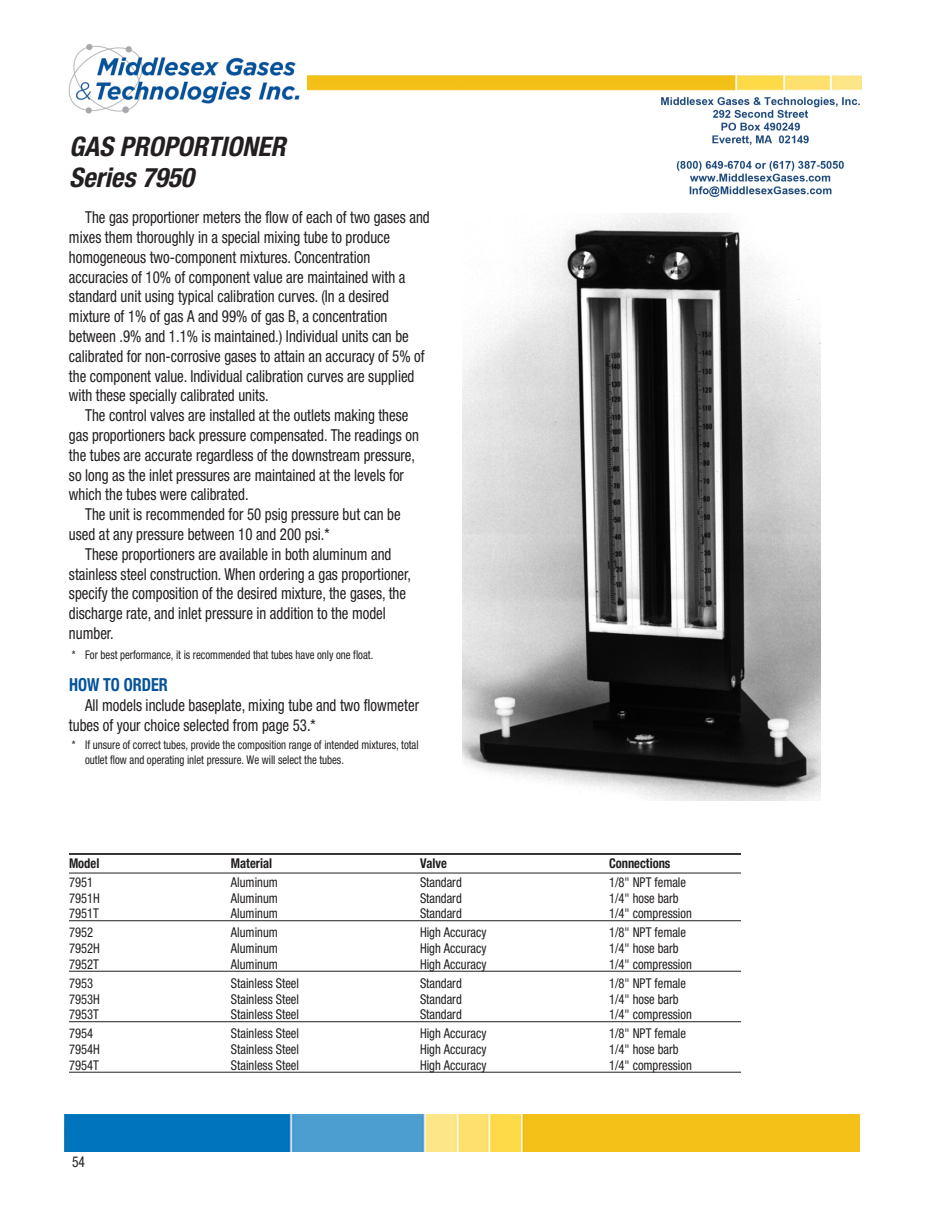
<style>
.page{position:relative;width:945px;height:1215px;background:#fff}
.page>*{position:absolute;margin:0;border:0;box-sizing:border-box;transform-origin:0 0}
.t1{font:italic 700 condensed 27px/31.5px "Helvetica Neue LT";color:#231f20}
.t2{font:700 condensed 18px "Helvetica Neue LT";color:#04539b;scale:.9 1}
.t3{font:condensed 16.5px/19.8px "Helvetica Neue LT";color:#231f20;scale:.9 1}
.t4{font:condensed 15px "Helvetica Neue LT";color:#231f20;scale:.9 1}
.t5{font:condensed 13.5px "Helvetica Neue LT";color:#231f20;scale:.93 1}
.t6{font:700 condensed 13.5px "Helvetica Neue LT";color:#231f20;scale:.93 1}
.t7{font:condensed 12px/15.1px "Helvetica Neue LT";color:#231f20;scale:.9 1}
</style>
<div class="page">
<hr style="left:69px;top:853px;width:672px;height:1px;background:#231f20">
<hr style="left:69px;top:854px;width:672px;height:1px;background:#231f20">
<hr style="left:69px;top:873px;width:672px;height:1px;background:#231f20">
<hr style="left:69px;top:920px;width:672px;height:1px;background:#231f20">
<hr style="left:69px;top:971px;width:672px;height:1px;background:#231f20">
<hr style="left:69px;top:1021px;width:672px;height:1px;background:#231f20">
<hr style="left:69px;top:1072px;width:672px;height:1px;background:#231f20">
<img style="left:462px;top:213px;width:358px;height:588px">
<img style="left:307px;top:75px;width:555px;height:15px">
<img style="left:65px;top:1115px;width:795px;height:36px">
<img style="left:661px;top:97px;width:198px;height:99px">
<img style="left:68px;top:44px;width:232px;height:70px">
<h1 class="t1" style="left:69px;top:133px;width:218px">GAS PROPORTIONER<br>Series 7950</h1>
<p class="t3" style="left:69px;top:209px;width:402px;text-indent:16px">The gas proportioner meters the flow of each of two gases and mixes them thoroughly in a special mixing tube to produce homogeneous two-component mixtures. Concentration accuracies of 10% of component value are maintained with a standard unit using typical calibration curves. (In a desired mixture of 1% of gas A and 99% of gas B, a concentration between .9% and 1.1% is maintained.) Individual units can be calibrated for non-corrosive gases to attain an accuracy of 5% of the component value. Individual calibration curves are supplied with these specially calibrated units.</p>
<p class="t3" style="left:69px;top:407px;width:390px;text-indent:16px">The control valves are installed at the outlets making these gas proportioners back pressure compensated. The readings on the tubes are accurate regardless of the downstream pressure, so long as the inlet pressures are maintained at the levels for which the tubes were calibrated.</p>
<p class="t3" style="left:69px;top:506px;width:370px;text-indent:16px">The unit is recommended for 50 psig pressure but can be used at any pressure between 10 and 200 psi.*</p>
<p class="t3" style="left:69px;top:546px;width:382px;text-indent:16px">These proportioners are available in both aluminum and stainless steel construction. When ordering a gas proportioner, specify the composition of the desired mixture, the gases, the discharge rate, and inlet pressure in addition to the model number.</p>
<p class="t7" style="left:72px;top:648px;width:336px">* For best performance, it is recommended that tubes have only one float.</p>
<p class="t2" style="left:69px;top:678px;width:111px">HOW TO ORDER</p>
<p class="t3" style="left:69px;top:697px;width:390px;text-indent:16px">All models include baseplate, mixing tube and two flowmeter tubes of your choice selected from page 53.*</p>
<p class="t7" style="left:85px;top:738px;width:372px;text-indent:-13px">* If unsure of correct tubes, provide the composition range of intended mixtures, total outlet flow and operating inlet pressure. We will select the tubes.</p>
<p class="t6" style="left:69px;top:858px;width:34px">Model</p>
<p class="t6" style="left:231px;top:858px;width:46px">Material</p>
<p class="t6" style="left:420px;top:858px;width:30px">Valve</p>
<p class="t6" style="left:609px;top:858px;width:68px">Connections</p>
<p class="t5" style="left:69px;top:877px;width:27px">7951</p>
<p class="t5" style="left:231px;top:877px;width:52px">Aluminum</p>
<p class="t5" style="left:420px;top:877px;width:46px">Standard</p>
<p class="t5" style="left:609px;top:877px;width:84px">1/8" NPT female</p>
<p class="t5" style="left:69px;top:893px;width:35px">7951H</p>
<p class="t5" style="left:231px;top:893px;width:52px">Aluminum</p>
<p class="t5" style="left:420px;top:893px;width:46px">Standard</p>
<p class="t5" style="left:609px;top:893px;width:76px">1/4" hose barb</p>
<p class="t5" style="left:69px;top:909px;width:34px">7951T</p>
<p class="t5" style="left:231px;top:909px;width:52px">Aluminum</p>
<p class="t5" style="left:420px;top:909px;width:46px">Standard</p>
<p class="t5" style="left:609px;top:909px;width:91px">1/4" compression</p>
<p class="t5" style="left:69px;top:928px;width:27px">7952</p>
<p class="t5" style="left:231px;top:928px;width:52px">Aluminum</p>
<p class="t5" style="left:420px;top:928px;width:73px">High Accuracy</p>
<p class="t5" style="left:609px;top:928px;width:84px">1/8" NPT female</p>
<p class="t5" style="left:69px;top:943px;width:35px">7952H</p>
<p class="t5" style="left:231px;top:943px;width:52px">Aluminum</p>
<p class="t5" style="left:420px;top:943px;width:73px">High Accuracy</p>
<p class="t5" style="left:609px;top:943px;width:76px">1/4" hose barb</p>
<p class="t5" style="left:69px;top:959px;width:34px">7952T</p>
<p class="t5" style="left:231px;top:959px;width:52px">Aluminum</p>
<p class="t5" style="left:420px;top:959px;width:73px">High Accuracy</p>
<p class="t5" style="left:609px;top:959px;width:91px">1/4" compression</p>
<p class="t5" style="left:69px;top:978px;width:27px">7953</p>
<p class="t5" style="left:231px;top:978px;width:75px">Stainless Steel</p>
<p class="t5" style="left:420px;top:978px;width:46px">Standard</p>
<p class="t5" style="left:609px;top:978px;width:84px">1/8" NPT female</p>
<p class="t5" style="left:69px;top:994px;width:35px">7953H</p>
<p class="t5" style="left:231px;top:994px;width:75px">Stainless Steel</p>
<p class="t5" style="left:420px;top:994px;width:46px">Standard</p>
<p class="t5" style="left:609px;top:994px;width:76px">1/4" hose barb</p>
<p class="t5" style="left:69px;top:1010px;width:34px">7953T</p>
<p class="t5" style="left:231px;top:1010px;width:75px">Stainless Steel</p>
<p class="t5" style="left:420px;top:1010px;width:46px">Standard</p>
<p class="t5" style="left:609px;top:1010px;width:91px">1/4" compression</p>
<p class="t5" style="left:69px;top:1029px;width:27px">7954</p>
<p class="t5" style="left:231px;top:1029px;width:75px">Stainless Steel</p>
<p class="t5" style="left:420px;top:1029px;width:73px">High Accuracy</p>
<p class="t5" style="left:609px;top:1029px;width:84px">1/8" NPT female</p>
<p class="t5" style="left:69px;top:1044px;width:35px">7954H</p>
<p class="t5" style="left:231px;top:1044px;width:75px">Stainless Steel</p>
<p class="t5" style="left:420px;top:1044px;width:73px">High Accuracy</p>
<p class="t5" style="left:609px;top:1044px;width:76px">1/4" hose barb</p>
<p class="t5" style="left:69px;top:1060px;width:34px">7954T</p>
<p class="t5" style="left:231px;top:1060px;width:75px">Stainless Steel</p>
<p class="t5" style="left:420px;top:1060px;width:73px">High Accuracy</p>
<p class="t5" style="left:609px;top:1060px;width:91px">1/4" compression</p>
<p class="t4" style="left:72px;top:1157px;width:16px">54</p>
</div>
